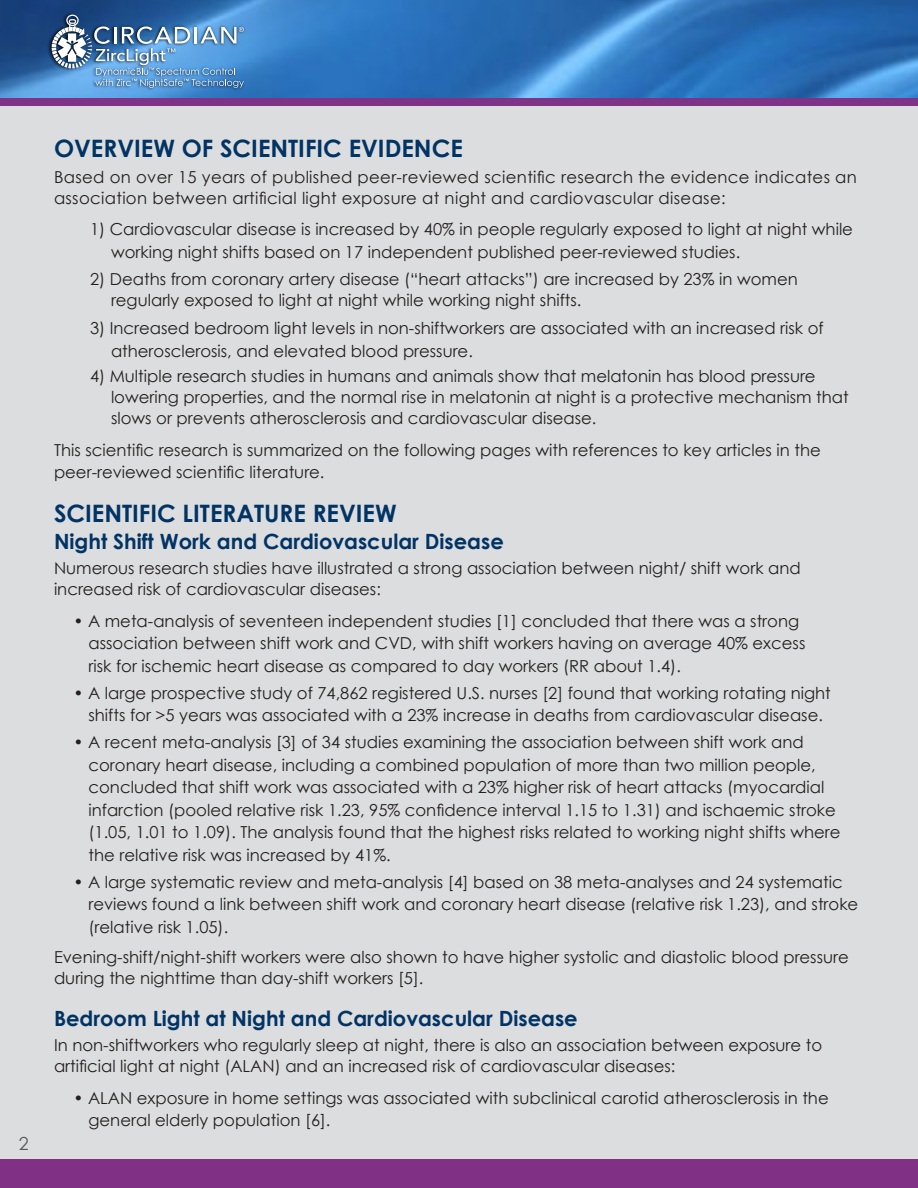
<style>
.page{position:relative;width:918px;height:1188px;background:#fff}
.page>*{position:absolute;margin:0;border:0;box-sizing:border-box;transform-origin:0 0}
.indent{font:700 24px "Century Gothic";color:#013364}
.t1{font:700 21px "Century Gothic";color:#013364}
.t2{font:18px "Century Gothic";color:#57585a}
.BULLET_indent{font:16.5px/22.5px "Century Gothic";color:#231f20}
.indent-2{font:16.5px/21px "Century Gothic";color:#231f20}
.BULLET_indent-2{font:16.5px/21px "Century Gothic";letter-spacing:.02em;color:#231f20}
</style>
<div class="page">
<div style="left:0;top:99px;width:918px;height:1067px;background:#dcdddf"></div>
<img style="left:0;top:0;width:918px;height:98px">
<div style="left:0;top:1159px;width:918px;height:29px;background:#803186"></div>
<div style="left:0;top:98px;width:918px;height:8px;background:#7e3386"></div>
<img style="left:36px;top:1px;width:221px;height:97px">
<svg style="left:52px;top:15px;width:192px;height:73px;background:#6394c3"></svg>
<p class="t2" style="left:19px;top:1133px;width:11px">2</p>
<p class="indent" style="left:54px;top:134px;width:410px">OVERVIEW OF SCIENTIFIC EVIDENCE</p>
<p class="BULLET_indent-2" style="left:54px;top:166px;width:804px">Based on over 15 years of published peer-reviewed scientific research the evidence indicates an association between artificial light exposure at night and cardiovascular disease:</p>
<p class="indent-2" style="left:111px;top:218px;width:744px;line-height:22.5px;text-indent:-21px">1) Cardiovascular disease is increased by 40% in people regularly exposed to light at night while working night shifts based on 17 independent published peer-reviewed studies.</p>
<p class="indent-2" style="left:111px;top:268px;width:688px;text-indent:-21px">2) Deaths from coronary artery disease (“heart attacks”) are increased by 23% in women regularly exposed to light at night while working night shifts.</p>
<p class="indent-2" style="left:111px;top:317px;width:714px;line-height:22.5px;text-indent:-21px">3) Increased bedroom light levels in non-shiftworkers are associated with an increased risk of atherosclerosis, and elevated blood pressure.</p>
<p class="indent-2" style="left:111px;top:366px;width:739px;text-indent:-21px">4) Multiple research studies in humans and animals show that melatonin has blood pressure lowering properties, and the normal rise in melatonin at night is a protective mechanism that slows or prevents atherosclerosis and cardiovascular disease.</p>
<p class="BULLET_indent" style="left:54px;top:438px;width:768px">This scientific research is summarized on the following pages with references to key articles in the peer-reviewed scientific literature.</p>
<p class="indent" style="left:54px;top:498px;width:344px">SCIENTIFIC LITERATURE REVIEW</p>
<p class="t1" style="left:54px;top:528px;width:451px">Night Shift Work and Cardiovascular Disease</p>
<p class="BULLET_indent" style="left:54px;top:558px;width:748px;line-height:21px">Numerous research studies have illustrated a strong association between night/ shift work and increased risk of cardiovascular diseases:</p>
<p class="BULLET_indent" style="left:89px;top:609px;width:718px;text-indent:-15px">• A meta-analysis of seventeen independent studies [1] concluded that there was a strong association between shift work and CVD, with shift workers having on average 40% excess risk for ischemic heart disease as compared to day workers (RR about 1.4).</p>
<p class="BULLET_indent" style="left:74px;top:681px;width:759px;text-align:center">• A large prospective study of 74,862 registered U.S. nurses [2] found that working rotating night shifts for &gt;5 years was associated with a 23% increase in deaths from cardiovascular disease.</p>
<p class="BULLET_indent" style="left:89px;top:731px;width:754px;text-indent:-15px">• A recent meta-analysis [3] of 34 studies examining the association between shift work and coronary heart disease, including a combined population of more than two million people, concluded that shift work was associated with a 23% higher risk of heart attacks (myocardial infarction (pooled relative risk 1.23, 95% confidence interval 1.15 to 1.31) and ischaemic stroke (1.05, 1.01 to 1.09). The analysis found that the highest risks related to working night shifts where the relative risk was increased by 41%.</p>
<p class="BULLET_indent" style="left:89px;top:870px;width:771px;text-indent:-15px">• A large systematic review and meta-analysis [4] based on 38 meta-analyses and 24 systematic reviews found a link between shift work and coronary heart disease (relative risk 1.23), and stroke (relative risk 1.05).</p>
<p class="BULLET_indent" style="left:54px;top:946px;width:796px;line-height:21px">Evening-shift/night-shift workers were also shown to have higher systolic and diastolic blood pressure during the nighttime than day-shift workers [5].</p>
<p class="t1" style="left:54px;top:1005px;width:525px">Bedroom Light at Night and Cardiovascular Disease</p>
<p class="BULLET_indent" style="left:54px;top:1035px;width:770px;line-height:21px">In non-shiftworkers who regularly sleep at night, there is also an association between exposure to artificial light at night (ALAN) and an increased risk of cardiovascular diseases:</p>
<p class="BULLET_indent" style="left:89px;top:1086px;width:742px;text-indent:-15px">• ALAN exposure in home settings was associated with subclinical carotid atherosclerosis in the general elderly population [6].</p>
</div>
